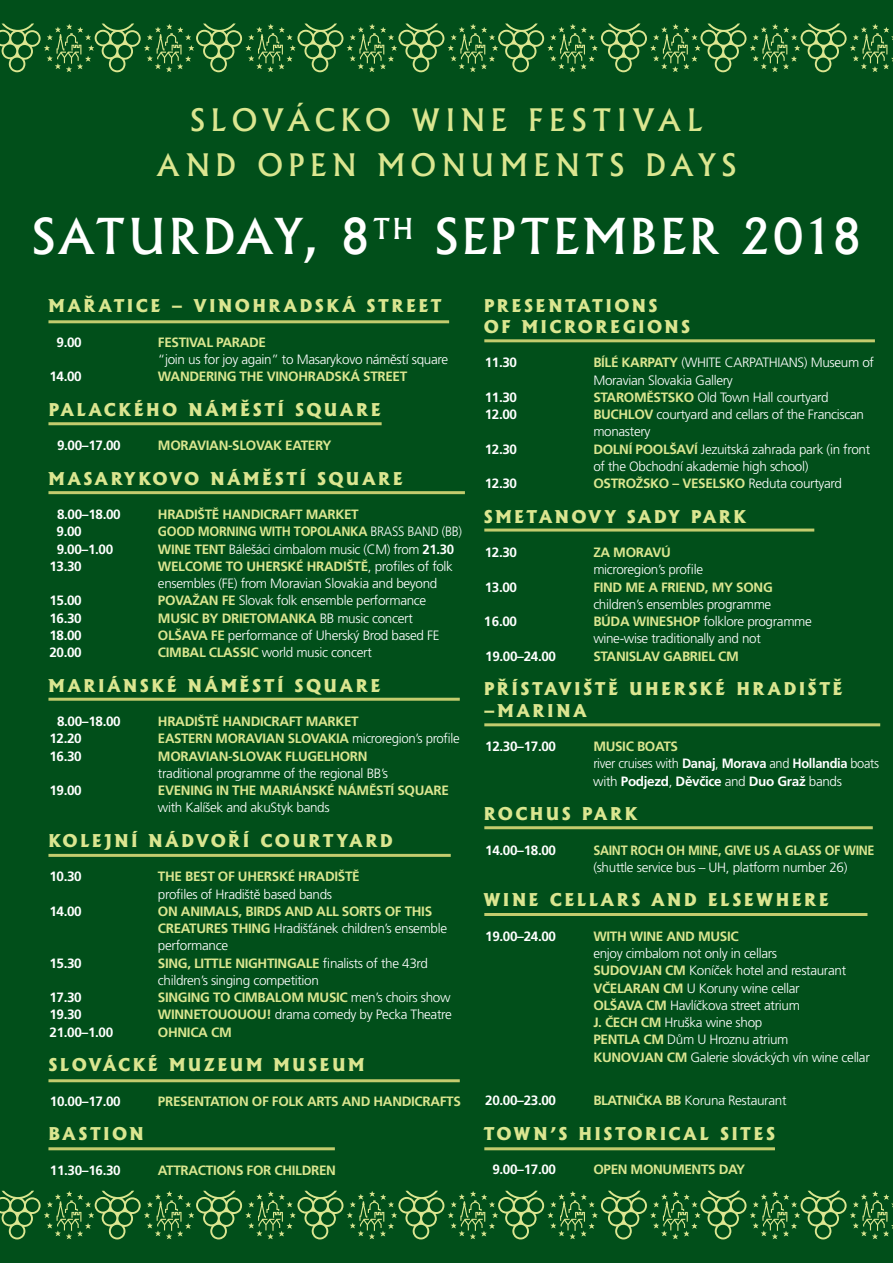
<style>
.page{position:relative;width:893px;height:1263px;background:#014f1a}
.page>*{position:absolute;margin:0;border:0;box-sizing:border-box;transform-origin:0 0}
.t1{font:500 47.25px "Albertus";letter-spacing:.065em;color:#fff}
.t2{font:500 29.55px/45.6px "Albertus";letter-spacing:.19em;color:#dbe690;text-align:center}
.t3{font:800 16.8px/20.7px "Albertus";letter-spacing:.145em;color:#dbe690}
.t4{font:300 13.5px/17.2px "Frutiger CE";letter-spacing:-.025em;color:#fff}
.t5{font:700 13.5px/17.2px "Frutiger CE";letter-spacing:-.025em;color:#dbe690}
.t6{font:700 13.5px "Frutiger CE";letter-spacing:-.025em;color:#fff}
.t7{font:700 13.5px/17.2px "Frutiger CE";letter-spacing:-.025em;color:#fff;scale:.95 1}
.t8{font:700 13.5px "Frutiger CE";letter-spacing:-.025em;color:#dbe690;scale:.94 1}
.t9{font:700 13.5px "Frutiger CE";letter-spacing:-.025em;color:#dbe690;scale:.93 1}
.s1{font-weight:300;color:#fff}
.s2{font-weight:700;color:#dbe690}
.s3{font-weight:700}
.s4{color:#dbe690}
.s5{font-weight:300}
</style>
<div class="page">
<hr style="left:484px;top:339px;width:391px;height:3px;background:#c3cc6e">
<hr style="left:484px;top:528px;width:330px;height:3px;background:#c3cc6e">
<hr style="left:484px;top:723px;width:396px;height:3px;background:#c3cc6e">
<hr style="left:484px;top:826px;width:389px;height:3px;background:#c3cc6e">
<hr style="left:484px;top:913px;width:383px;height:3px;background:#c3cc6e">
<hr style="left:484px;top:1147px;width:291px;height:3px;background:#c3cc6e">
<hr style="left:48px;top:491px;width:417px;height:3px;background:#c3cc6e">
<hr style="left:48px;top:698px;width:412px;height:3px;background:#c3cc6e">
<hr style="left:48px;top:854px;width:403px;height:3px;background:#c3cc6e">
<hr style="left:48px;top:1079px;width:412px;height:3px;background:#c3cc6e">
<hr style="left:48px;top:1147px;width:287px;height:3px;background:#c3cc6e">
<hr style="left:48px;top:422px;width:334px;height:3px;background:#c3cc6e">
<hr style="left:48px;top:320px;width:401px;height:3px;background:#c3cc6e">
<svg style="left:0;top:24px;width:893px;height:48px;background:#27692e"></svg>
<svg style="left:0;top:1191px;width:893px;height:48px;background:#27692e"></svg>
<h2 class="t2" style="left:157px;top:97px;width:578px">SLOVÁCKO WINE FES TIVAL<br>AND OPEN MONUMENTS DAYS</h2>
<h1 class="t1" style="left:31px;top:208px;width:832px">SATURDAY, 8<sup>TH</sup> SEPTEMBER 2018</h1>
<p class="t3" style="left:48px;top:295px;width:394px">MAŘATICE – VINOHRADSKÁ STREET</p>
<p class="t6" style="left:57px;top:334px;width:27px">9.00</p>
<p class="t5" style="left:158px;top:333px;width:110px">FESTIVAL PARADE</p>
<p class="t4" style="left:158px;top:350px;width:292px">“join us for joy again” to Masarykovo náměstí square</p>
<p class="t6" style="left:49px;top:369px;width:34px">14.00</p>
<p class="t5" style="left:158px;top:368px;width:251px">WANDERING THE VINOHRADSKÁ STREET</p>
<p class="t3" style="left:48px;top:399px;width:334px">PALACKÉHO NÁMĚSTÍ SQUARE</p>
<p class="t6" style="left:57px;top:438px;width:65px">9.00–17.00</p>
<p class="t5" style="left:158px;top:437px;width:175px">MORAVIAN-SLOVAK EATERY</p>
<p class="t3" style="left:48px;top:468px;width:356px">MASARYKOVO NÁMĚSTÍ SQUARE</p>
<p class="t6" style="left:57px;top:507px;width:65px">8.00–18.00</p>
<p class="t5" style="left:158px;top:506px;width:202px">HRADIŠTĚ HANDICRAFT MARKET</p>
<p class="t6" style="left:57px;top:524px;width:27px">9.00</p>
<p class="t8" style="left:158px;top:524px;width:325px">GOOD MORNING WITH TOPOLANKA <span class="s1">BRASS BAND (BB)</span></p>
<p class="t6" style="left:57px;top:541px;width:58px">9.00–1.00</p>
<p class="t4" style="left:158px;top:540px;width:298px"><span class="s2">WINE TENT</span> Bálešáci cimbalom music (CM) from <span class="s3">21.30</span></p>
<p class="t6" style="left:49px;top:558px;width:34px">13.30</p>
<p class="t4" style="left:158px;top:557px;width:297px"><span class="s2">WELCOME TO UHERSKÉ HRADIŠTĚ</span>, profiles of folk ensembles (FE) from Moravian Slovakia and beyond</p>
<p class="t6" style="left:49px;top:593px;width:34px">15.00</p>
<p class="t4" style="left:158px;top:592px;width:270px"><span class="s2">POVAŽAN FE</span> Slovak folk ensemble performance</p>
<p class="t6" style="left:49px;top:610px;width:34px">16.30</p>
<p class="t5" style="left:158px;top:609px;width:256px">MUSIC BY DRIETOMANKA <span class="s1">BB music concert</span></p>
<p class="t6" style="left:49px;top:627px;width:34px">18.00</p>
<p class="t4" style="left:158px;top:626px;width:283px"><span class="s2">OLŠAVA FE</span> performance of Uherský Brod based FE</p>
<p class="t6" style="left:49px;top:645px;width:34px">20.00</p>
<p class="t4" style="left:158px;top:644px;width:215px"><span class="s2">CIMBAL CLASSIC</span> world music concert</p>
<p class="t3" style="left:48px;top:675px;width:334px">MARIÁNSKÉ NÁMĚSTÍ SQUARE</p>
<p class="t6" style="left:57px;top:714px;width:65px">8.00–18.00</p>
<p class="t5" style="left:158px;top:713px;width:202px">HRADIŠTĚ HANDICRAFT MARKET</p>
<p class="t6" style="left:49px;top:731px;width:34px">12.20</p>
<p class="t5" style="left:158px;top:730px;width:303px">EASTERN MORAVIAN SLOVAKIA <span class="s1">microregion’s profile</span></p>
<p class="t6" style="left:49px;top:748px;width:34px">16.30</p>
<p class="t5" style="left:158px;top:747px;width:211px">MORAVIAN-SLOVAK FLUGELHORN</p>
<p class="t4" style="left:158px;top:764px;width:232px">traditional programme of the regional BB’s</p>
<p class="t6" style="left:49px;top:783px;width:34px">19.00</p>
<p class="t5" style="left:158px;top:782px;width:292px">EVENING IN THE MARIÁNSKÉ NÁMĚSTÍ SQUARE</p>
<p class="t4" style="left:158px;top:799px;width:173px">with Kalíšek and akuStyk bands</p>
<p class="t3" style="left:48px;top:830px;width:346px">KOLEJNÍ NÁDVOŘÍ COURTYARD</p>
<p class="t6" style="left:49px;top:869px;width:34px">10.30</p>
<p class="t5" style="left:158px;top:868px;width:203px">THE BEST OF UHERSKÉ HRADIŠTĚ</p>
<p class="t4" style="left:158px;top:885px;width:176px">profiles of Hradiště based bands</p>
<p class="t6" style="left:49px;top:903px;width:34px">14.00</p>
<p class="t5" style="left:158px;top:902px;width:291px">ON ANIMALS, BIRDS AND ALL SORTS OF THIS<br>CREATURES THING <span class="s1">Hradišťánek children’s ensemble performance</span></p>
<p class="t6" style="left:49px;top:955px;width:34px">15.30</p>
<p class="t4" style="left:158px;top:954px;width:271px"><span class="s2">SING, LITTLE NIGHTINGALE</span> finalists of the 43rd children’s singing competition</p>
<p class="t6" style="left:49px;top:990px;width:34px">17.30</p>
<p class="t5" style="left:158px;top:989px;width:294px">SINGING TO CIMBALOM MUSIC <span class="s1">men’s choirs show</span></p>
<p class="t6" style="left:49px;top:1007px;width:34px">19.30</p>
<p class="t4" style="left:158px;top:1006px;width:295px"><span class="s2">WINNETOUOUOU!</span> drama comedy by Pecka Theatre</p>
<p class="t6" style="left:50px;top:1024px;width:65px">21.00–1.00</p>
<p class="t5" style="left:158px;top:1023px;width:75px">OHNICA CM</p>
<p class="t3" style="left:48px;top:1054px;width:318px">SLOVÁCKÉ MUZEUM MUSEUM</p>
<p class="t6" style="left:50px;top:1093px;width:72px">10.00–17.00</p>
<p class="t5" style="left:158px;top:1092px;width:304px">PRESENTATION OF FOLK ARTS AND HANDICRAFTS</p>
<p class="t3" style="left:48px;top:1123px;width:97px">BASTION</p>
<p class="t6" style="left:50px;top:1162px;width:72px">11.30–16.30</p>
<p class="t5" style="left:158px;top:1161px;width:179px">ATTRACTIONS FOR CHILDREN</p>
<p class="t3" style="left:484px;top:295px;width:208px">PRESENTATIONS<br>OF MICROREGIONS</p>
<p class="t6" style="left:485px;top:355px;width:34px">11.30</p>
<p class="t4" style="left:593px;top:354px;width:282px"><span class="s2">BÍLÉ KARPATY</span> (WHITE CARPATHIANS) Museum of<br>Moravian Slovakia Gallery</p>
<p class="t6" style="left:485px;top:389px;width:34px">11.30</p>
<p class="t4" style="left:593px;top:388px;width:237px"><span class="s2">STAROMĚSTSKO</span> Old Town Hall courtyard</p>
<p class="t6" style="left:485px;top:407px;width:34px">12.00</p>
<p class="t4" style="left:593px;top:406px;width:272px"><span class="s2">BUCHLOV</span> courtyard and cellars of the Franciscan monastery</p>
<p class="t6" style="left:485px;top:441px;width:34px">12.30</p>
<p class="t4" style="left:593px;top:440px;width:278px"><span class="s2">DOLNÍ POOLŠAVÍ</span> Jezuitská zahrada park (in front of the Obchodní akademie high school)</p>
<p class="t6" style="left:485px;top:476px;width:34px">12.30</p>
<p class="t5" style="left:593px;top:475px;width:250px">OSTROŽSKO – VESELSKO <span class="s1">Reduta courtyard</span></p>
<p class="t3" style="left:484px;top:506px;width:264px">SMETANOVY SADY PARK</p>
<p class="t6" style="left:485px;top:545px;width:34px">12.30</p>
<p class="t5" style="left:593px;top:544px;width:79px">ZA MORAVÚ</p>
<p class="t4" style="left:593px;top:561px;width:111px">microregion’s profile</p>
<p class="t6" style="left:485px;top:579px;width:34px">13.00</p>
<p class="t5" style="left:593px;top:578px;width:181px">FIND ME A FRIEND, MY SONG</p>
<p class="t4" style="left:593px;top:595px;width:179px">children’s ensembles programme</p>
<p class="t6" style="left:484px;top:614px;width:35px">16.00</p>
<p class="t4" style="left:593px;top:613px;width:220px"><span class="s2">BÚDA WINESHOP</span> folklore programme wine-wise traditionally and not</p>
<p class="t6" style="left:485px;top:648px;width:72px">19.00–24.00</p>
<p class="t5" style="left:593px;top:647px;width:16px">Stanislav</p>
<p class="t5" style="left:663px;top:647px;width:18px">Gabriel</p>
<p class="t5" style="left:718px;top:647px;width:22px">CM</p>
<p class="t3" style="left:484px;top:678px;width:361px;line-height:21.5px">PŘÍSTAVIŠTĚ UHERSKÉ HRADIŠTĚ –MARINA</p>
<p class="t6" style="left:485px;top:739px;width:72px">12.30–17.00</p>
<p class="t7" style="left:593px;top:738px;width:302px"><span class="s4">MUSIC BOATS<br></span><span class="s5">river cruises with</span> Danaj<span class="s5">,</span> Morava <span class="s5">and</span> Hollandia <span class="s5">boats with</span> Podjezd<span class="s5">,</span> Děvčice <span class="s5">and</span> Duo Graž <span class="s5">bands</span></p>
<p class="t3" style="left:484px;top:803px;width:155px">ROCHUS PARK</p>
<p class="t6" style="left:485px;top:842px;width:72px">14.00–18.00</p>
<p class="t9" style="left:593px;top:842px;width:304px">SAINT ROCH OH MINE, GIVE US A GLASS OF WINE</p>
<p class="t4" style="left:593px;top:858px;width:256px">(shuttle service bus – UH, platform number 26)</p>
<p class="t3" style="left:484px;top:890px;width:347px">WINE CELLARS AND ELSEWHERE</p>
<p class="t6" style="left:485px;top:928px;width:72px">19.00–24.00</p>
<p class="t5" style="left:593px;top:927px;width:147px">WITH WINE AND MUSIC</p>
<p class="t4" style="left:593px;top:945px;width:278px">enjoy cimbalom not only in cellars<br><span class="s2">SUDOVJAN CM</span> Koníček hotel and restaurant <span class="s2">VČELARAN CM</span> U Koruny wine cellar<br><span class="s2">OLŠAVA CM</span> Havlíčkova street atrium<br><span class="s2">J. ČECH CM</span> Hruška wine shop<br><span class="s2">PENTLA CM</span> Dům U Hroznu atrium<br><span class="s2">KUNOVJAN CM</span> Galerie slováckých vín wine cellar</p>
<p class="t6" style="left:485px;top:1093px;width:72px">20.00–23.00</p>
<p class="t4" style="left:593px;top:1092px;width:195px"><span class="s2">BLATNIČKA BB</span> Koruna Restaurant</p>
<p class="t3" style="left:484px;top:1123px;width:293px">TOWN’S HISTORICAL SITES</p>
<p class="t6" style="left:492px;top:1162px;width:65px">9.00–17.00</p>
<p class="t5" style="left:593px;top:1161px;width:153px">OPEN MONUMENTS DAY</p>
</div>
